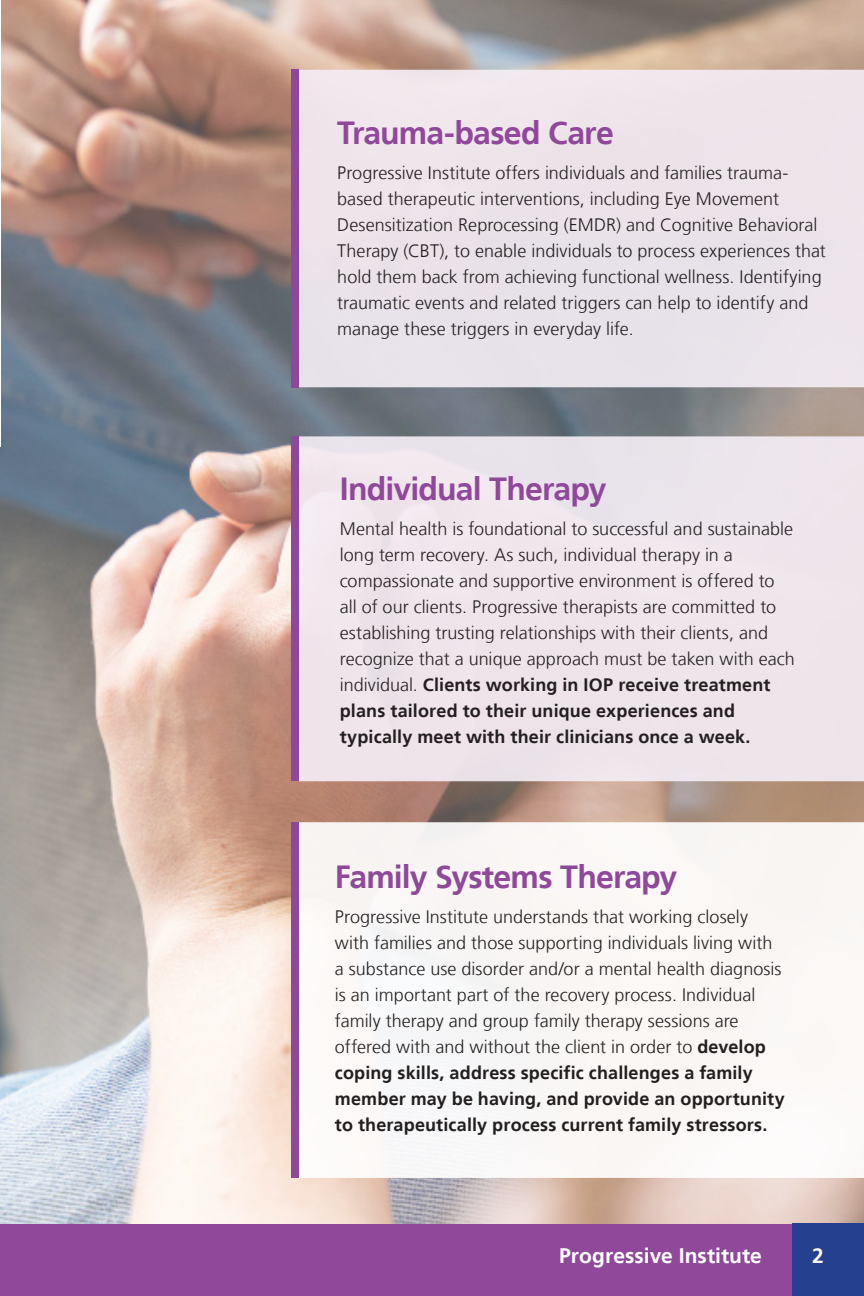
<style>
.page{position:relative;width:864px;height:1296px;background:#fff}
.page>*{position:absolute;margin:0;border:0;box-sizing:border-box;transform-origin:0 0}
.t1{font:700 32px "Frutiger LT";letter-spacing:-.025em;color:#8f489a}
.t2{font:700 21px "Frutiger LT";letter-spacing:.005em;color:#fff}
.t3{font:300 18px/26px "Frutiger LT";color:#231f20}
.s1{font-weight:700}
</style>
<div class="page">
<img style="left:0;top:0;width:864px;height:1224px">
<hr style="left:0;top:0;width:1px;height:446px;background:#fff">
<div style="left:298px;top:436px;width:566px;height:345px;background:#eee5eb"></div>
<div style="left:0;top:1224px;width:864px;height:72px;background:#8f489a"></div>
<div style="left:291px;top:436px;width:7px;height:345px;background:#8d489b"></div>
<div style="left:792px;top:1224px;width:72px;height:72px;background:#25408f"></div>
<div style="left:298px;top:822px;width:566px;height:356px;background:#f9f7f6"></div>
<div style="left:291px;top:822px;width:7px;height:356px;background:#8d489b"></div>
<div style="left:298px;top:70px;width:566px;height:317px;background:#ece3ea"></div>
<div style="left:291px;top:69px;width:7px;height:318px;background:#8d489b"></div>
<p class="t1" style="left:337px;top:114px;width:278px">Trauma-based Care</p>
<p class="t3" style="left:337px;top:160px;width:490px">Progressive Institute offers individuals and families trauma&shy;based therapeutic interventions, including Eye Movement Desensitization Reprocessing (EMDR) and Cognitive Behavioral Therapy (CBT), to enable individuals to process experiences that hold them back from achieving functional wellness. Identifying traumatic events and related triggers can help to identify and manage these triggers in everyday life.</p>
<p class="t1" style="left:340px;top:470px;width:268px">Individual Therapy</p>
<p class="t3" style="left:340px;top:516px;width:457px">Mental health is foundational to successful and sustainable long term recovery. As such, individual therapy in a compassionate and supportive environment is offered to all of our clients. Progressive therapists are committed to establishing trusting relationships with their clients, and recognize that a unique approach must be taken with each individual. <span class="s1">Clients working in IOP receive treatment plans tailored to their unique experiences and typically meet with their clinicians once a week.</span></p>
<p class="t1" style="left:335px;top:858px;width:344px">Family Systems Therapy</p>
<p class="t3" style="left:335px;top:904px;width:451px">Progressive Institute understands that working closely with families and those supporting individuals living with a substance use disorder and/or a mental health diagnosis is an important part of the recovery process. Individual family therapy and group family therapy sessions are offered with and without the client in order to <span class="s1">develop coping skills, address specific challenges a family member may be having, and provide an opportunity to therapeutically process current family stressors.</span></p>
<p class="t2" style="left:559px;top:1243px;width:204px">Progressive Institute</p>
<p class="t2" style="left:812px;top:1243px;width:13px">2</p>
</div>
